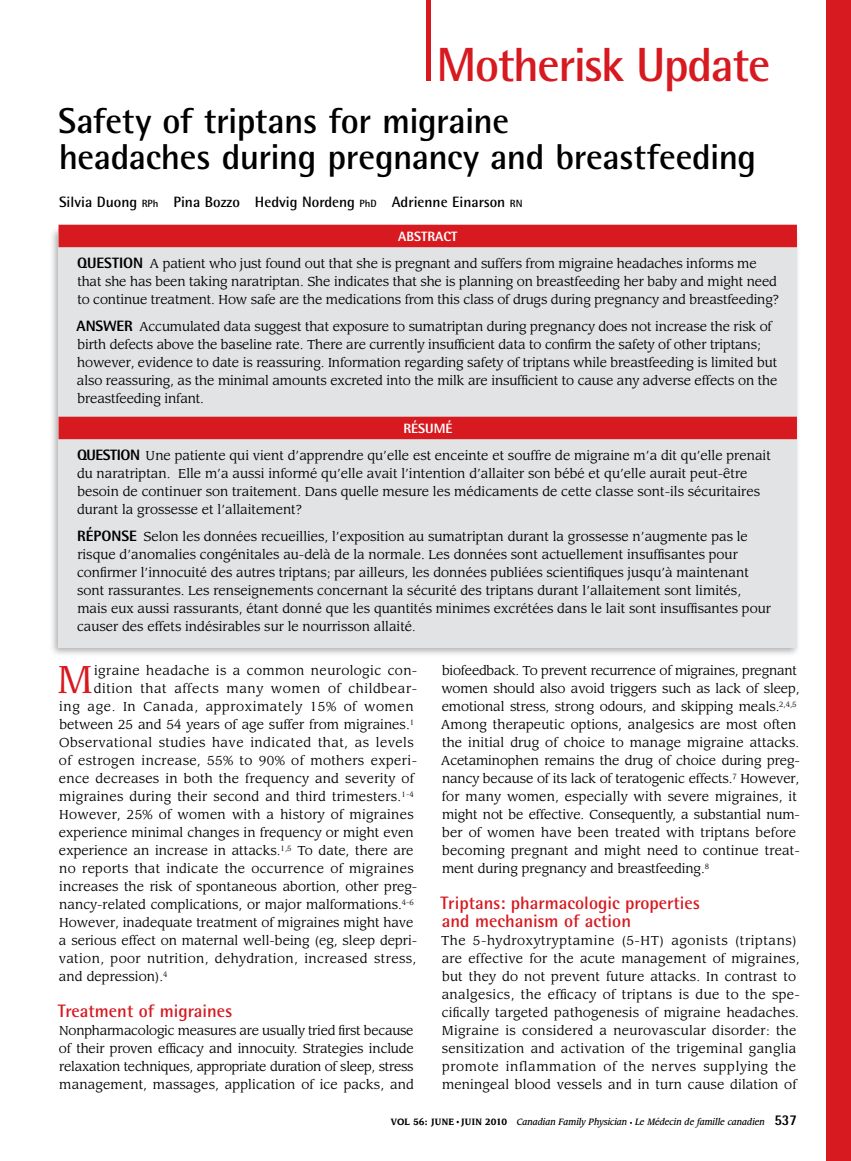
<style>
.page{position:relative;width:851px;height:1161px;background:#fff}
.page>*{position:absolute;margin:0;border:0;box-sizing:border-box;transform-origin:0 0}
.t1{font:700 48px "Rotis Semi Sans Std";letter-spacing:-.03em;color:#d71920}
.t2{font:38.1px "Leawood Std";color:#d71920}
.t3{font:700 36px/36px "Rotis Semi Sans Std";letter-spacing:-.015em;color:#000}
.t4{font:700 18px/18px "Rotis Semi Sans Std";color:#d71920}
.t5{font:700 15px "Rotis Semi Sans Std";color:#000}
.t6{font:800 13.5px "Rotis Semi Sans Std";color:#fff}
.t7{font:12.75px/18px "Leawood Std";color:#000}
.t8{font:12.75px/18px "Leawood Std";letter-spacing:.02em;color:#000}
.t9{font:12.75px "Leawood Std";letter-spacing:.03em;color:#000}
.t10{font:12.75px "Leawood Std";letter-spacing:.045em;color:#000}
.t11{font:12.75px "Leawood Std";letter-spacing:.035em;color:#000}
.t12{font:12.75px "Leawood Std";letter-spacing:.025em;color:#000}
.t13{font:italic 500 9px "Leawood Std";color:#000;scale:.9 1}
.s1{font-size:10.5px}
.s2{font-family:"Rotis Semi Sans Std";font-weight:800;font-size:15px}
.s3{font-size:12px}
.s4{font-weight:700;font-style:normal}
.s5{font-family:"Times";font-weight:400;font-style:normal}
.s6{font-style:normal;font-size:6px}
.s7{font-family:"Rotis Semi Sans Std";font-weight:800;font-style:normal;font-size:15px}
</style>
<div class="page">
<div style="left:826px;top:0;width:24px;height:1161px;background:#d71920"></div>
<div style="left:426px;top:0;width:5px;height:81px;background:#d71920"></div>
<div style="left:49px;top:226px;width:751px;height:431px;background:#000;opacity:.3"></div>
<div style="left:58px;top:230px;width:738px;height:418px;background:#e2e3e4"></div>
<div style="left:58px;top:225px;width:738px;height:22px;background:#d71920"></div>
<div style="left:58px;top:417px;width:738px;height:22px;background:#d71920"></div>
<h1 class="t1" style="left:436px;top:35px;width:335px">Motherisk Update</h1>
<h3 class="t3" style="left:58px;top:102px;width:699px">Safety of triptans for migraine<br>headaches during pregnancy and breastfeeding</h3>
<p class="t5" style="left:59px;top:193px;width:465px">Silvia Duong <span class="s1">RPh</span> Pina Bozzo Hedvig Nordeng <span class="s1">PhD</span> Adrienne Einarson <span class="s1">RN</span></p>
<p class="t6" style="left:398px;top:228px;width:61px">ABSTRACT</p>
<p class="t7" style="left:77px;top:255px;width:703px"><span class="s2">QUESTION</span> A patient who just found out that she is pregnant and suffers from migraine headaches informs me that she has been taking naratriptan. She indicates that she is planning on breastfeeding her baby and might need to continue treatment. How safe are the medications from this class of drugs during pregnancy and breastfeeding?</p>
<p class="t7" style="left:77px;top:318px;width:702px"><span class="s2">ANSWER</span> Accumulated data suggest that exposure to sumatriptan during pregnancy does not increase the risk of birth defects above the baseline rate. There are currently insufficient data to confirm the safety of other triptans; however, evidence to date is reassuring. Information regarding safety of triptans while breastfeeding is limited but also reassuring, as the minimal amounts excreted into the milk are insufficient to cause any adverse effects on the breastfeeding infant.</p>
<p class="t6" style="left:403px;top:420px;width:51px">RÉSUMÉ</p>
<p class="t7" style="left:77px;top:447px;width:695px"><span class="s2">QUESTION</span> Une patiente qui vient d’apprendre qu’elle est enceinte et souffre de migraine m’a dit qu’elle prenait du naratriptan. Elle m’a aussi informé qu’elle avait l’intention d’allaiter son bébé et qu’elle aurait peut-être besoin de continuer son traitement. Dans quelle mesure les médicaments de cette classe sont-ils sécuritaires durant la grossesse et l’allaitement?</p>
<p class="t7" style="left:77px;top:528px;width:695px"><span class="s2">RÉPONSE</span> Selon les données recueillies, l’exposition au sumatriptan durant la grossesse n’augmente pas le risque d’anomalies congénitales au-delà de la normale. Les données sont actuellement insuffisantes pour confirmer l’innocuité des autres triptans; par ailleurs, les données publiées scientifiques jusqu’à maintenant sont rassurantes. Les renseignements concernant la sécurité des triptans durant l’allaitement sont limités, mais eux aussi rassurants, étant donné que les quantités minimes excrétées dans le lait sont insuffisantes pour causer des effets indésirables sur le nourrisson allaité<span class="s3">.</span></p>
<h2 class="t2" style="left:57px;top:657px;width:38px">M</h2>
<p class="t9" style="left:94px;top:663px;width:325px">igraine headache is a common neurologic con-</p>
<p class="t10" style="left:94px;top:681px;width:325px">dition that affects many women of childbear-</p>
<p class="t10" style="left:59px;top:699px;width:356px">ing age. In Canada, approximately 15% of women</p>
<p class="t7" style="left:59px;top:716px;width:356px">between 25 and 54 years of age suffer from migraines.<sup>1</sup></p>
<p class="t11" style="left:59px;top:735px;width:356px">Observational studies have indicated that, as levels</p>
<p class="t9" style="left:59px;top:753px;width:360px">of estrogen increase, 55% to 90% of mothers experi-</p>
<p class="t7" style="left:59px;top:770px;width:356px">ence decreases in both the frequency and severity of</p>
<p class="t8" style="left:59px;top:788px;width:356px">migraines during their second and third trimesters.<sup>1-4</sup></p>
<p class="t8" style="left:59px;top:806px;width:356px">However, 25% of women with a history of migraines</p>
<p class="t7" style="left:59px;top:824px;width:356px">experience minimal changes in frequency or might even</p>
<p class="t7" style="left:59px;top:842px;width:356px">experience an increase in attacks.<sup>1,5</sup> To date, there are</p>
<p class="t12" style="left:59px;top:861px;width:356px">no reports that indicate the occurrence of migraines</p>
<p class="t7" style="left:59px;top:878px;width:359px">increases the risk of spontaneous abortion, other preg-</p>
<p class="t7" style="left:59px;top:896px;width:356px">nancy-related complications, or major malformations.<sup>4-6</sup></p>
<p class="t7" style="left:59px;top:914px;width:356px">However, inadequate treatment of migraines might have</p>
<p class="t7" style="left:59px;top:932px;width:360px">a serious effect on maternal well-being (eg, sleep depri-</p>
<p class="t9" style="left:59px;top:951px;width:359px">vation, poor nutrition, dehydration, increased stress,</p>
<p class="t7" style="left:59px;top:968px;width:110px">and depression).<sup>4</sup></p>
<h3 class="t4" style="left:58px;top:1002px;width:176px">Treatment of migraines</h3>
<p class="t7" style="left:59px;top:1022px;width:356px;text-align:justify">Nonpharmacologic measures are usually tried first because of their proven efficacy and innocuity. Strategies include relaxation techniques, appropriate duration of sleep, stress management, massages, application of ice packs, and</p>
<p class="t7" style="left:441px;top:662px;width:361px">biofeedback. To prevent recurrence of migraines, pregnant women should also avoid triggers such as lack of sleep, emotional stress, strong odours, and skipping meals.<sup>2,4,5<br></sup>Among therapeutic options, analgesics are most often the initial drug of choice to manage migraine attacks.<br>Acetaminophen remains the drug of choice during preg&shy;nancy because of its lack of teratogenic effects.<sup>7</sup> However, for many women, especially with severe migraines, it might not be effective. Consequently, a substantial num&shy;ber of women have been treated with triptans before becoming pregnant and might need to continue treat&shy;ment during pregnancy and breastfeeding.<sup>8</sup></p>
<h3 class="t4" style="left:440px;top:894px;width:261px">Triptans: pharmacologic properties and mechanism of action</h3>
<p class="t8" style="left:441px;top:932px;width:360px">The 5-hydroxytryptamine (5-HT) agonists (triptans) are effective for the acute management of migraines, but they do not prevent future attacks. In contrast to analgesics, the efficacy of triptans is due to the spe&shy;cifically targeted pathogenesis of migraine headaches.<br>Migraine is considered a neurovascular disorder: the sensitization and activation of the trigeminal ganglia promote inflammation of the nerves supplying the meningeal blood vessels and in turn cause dilation of</p>
<p class="t13" style="left:391px;top:1116px;width:452px"><span class="s4">VOL 56: JUNE</span> <span class="s5">•</span> <span class="s4">JUIN 2010</span> Canadian Family Physician <span class="s6">•</span> Le Médecin de famille canadien <span class="s7">537</span></p>
</div>
